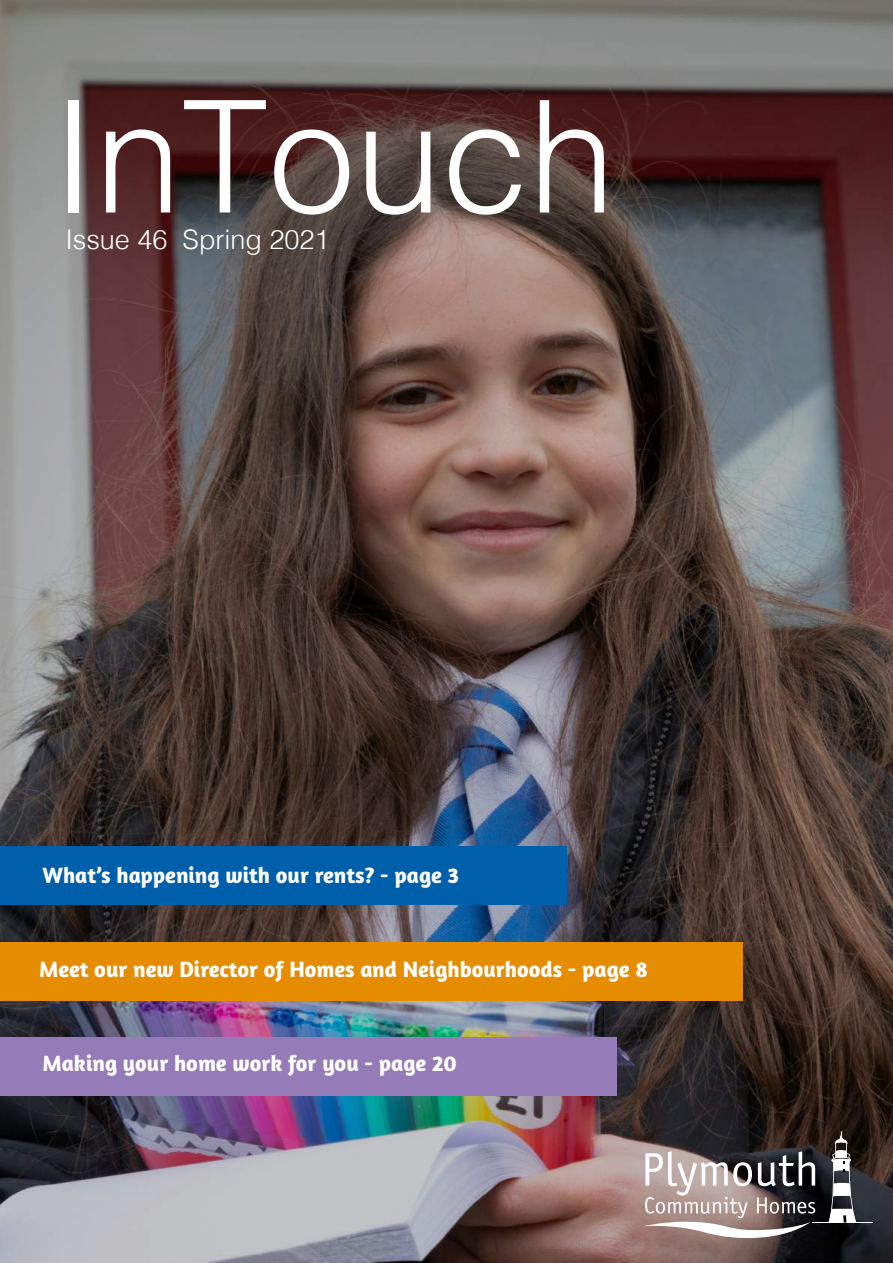
<style>
.page{position:relative;width:893px;height:1263px;background:#fff}
.page>*{position:absolute;margin:0;border:0;box-sizing:border-box;transform-origin:0 0}
.t1{font:300 156px "Helvetica";color:#fff}
.t2{font:300 27px "Helvetica";color:#fff}
.t3{font:700 22.5px "Amaranth";color:#fff}
</style>
<div class="page">
<img style="left:0;top:0;width:893px;height:1263px">
<hr style="left:812px;top:1222px;width:61px;height:1px;background:#fff">
<svg style="left:828px;top:1131px;width:28px;height:92px"></svg>
<svg style="left:642px;top:1151px;width:173px;height:90px"></svg>
<div style="left:0;top:846px;width:566px;height:59px;background:#005faa"></div>
<div style="left:0;top:942px;width:742px;height:59px;background:#e68c00"></div>
<div style="left:0;top:1037px;width:617px;height:59px;background:#957cb8"></div>
<h1 class="t1" style="left:51px;top:24px;width:565px">InTouch</h1>
<p class="t2" style="left:65px;top:216px;width:266px">Issue 46 Spring 2021</p>
<p class="t3" style="left:43px;top:861px;width:418px">What’s happening with our rents? - page 3</p>
<p class="t3" style="left:39px;top:955px;width:610px">Meet our new Director of Homes and Neighbourhoods - page 8</p>
<p class="t3" style="left:43px;top:1049px;width:416px">Making your home work for you - page 20</p>
</div>
